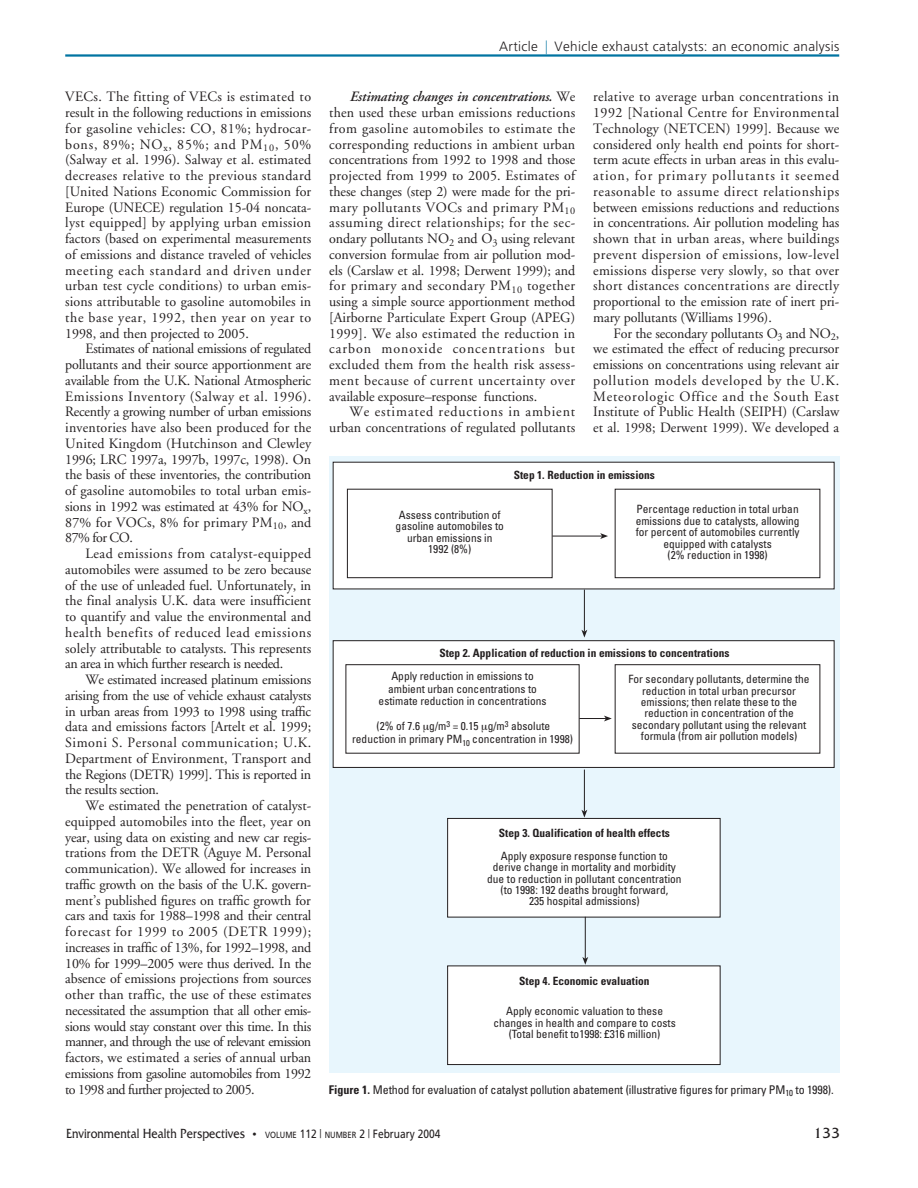
<style>
.page{position:relative;width:918px;height:1188px;background:#fff}
.page>*{position:absolute;margin:0;border:0;box-sizing:border-box;transform-origin:0 0}
.t1{font:15px "Friz Quadrata IT Cby BT";color:#231f20}
.t2{font:14.25px/15.8px "Adobe Garamond";letter-spacing:-.005em;color:#231f20;text-align:justify}
.t3{font:13.5px "Friz Quadrata IT Cby BT";color:#231f20;scale:.85 1}
.t4{font:300 13.5px "Frutiger";letter-spacing:.025em;color:#231f20}
.t5{font:condensed 12px "Univers";letter-spacing:-.01em;color:#231f20}
.t6{font:condensed 11.4px/11.4px "Univers";color:#231f20;text-align:center}
.t7{font:700 condensed 11.4px "Univers";color:#231f20}
.s1{font-size:18px;color:#0074a1}
.s2{font-weight:600;font-style:italic}
.s3{font-weight:700}
.s4{font-size:10.5px}
.s5{font-family:"Frutiger";font-size:9px}
.s6{font-family:"Frutiger";font-size:12px}
.s7{font-family:"Frutiger";font-weight:300;font-size:12px}
</style>
<div class="page">
<hr style="left:65px;top:54px;width:774px;height:3px;background:#0074a1">
<div style="left:329px;top:456px;width:510px;height:617px;background:#e8f6fd"></div>
<div style="left:333px;top:641px;width:501px;height:126px;background:#fff"></div>
<div style="left:333px;top:641px;width:501px;height:127px;border:1px solid #231f20"></div>
<div style="left:333px;top:462px;width:501px;height:127px;background:#fff"></div>
<div style="left:347px;top:489px;width:205px;height:89px;border:1px solid #231f20"></div>
<hr style="left:552px;top:536px;width:50px;height:1px;background:#231f20">
<svg style="left:600px;top:533px;width:8px;height:6px"></svg>
<div style="left:615px;top:489px;width:205px;height:89px;border:1px solid #231f20"></div>
<div style="left:448px;top:818px;width:272px;height:99px;background:#fff"></div>
<div style="left:447px;top:818px;width:273px;height:99px;border:1px solid #231f20"></div>
<div style="left:448px;top:966px;width:272px;height:99px;background:#fff"></div>
<div style="left:447px;top:966px;width:273px;height:99px;border:1px solid #231f20"></div>
<hr style="left:584px;top:770px;width:1px;height:42px;background:#231f20">
<svg style="left:581px;top:810px;width:6px;height:8px"></svg>
<hr style="left:584px;top:590px;width:1px;height:42px;background:#231f20">
<svg style="left:581px;top:630px;width:6px;height:8px"></svg>
<hr style="left:585px;top:917px;width:1px;height:42px;background:#231f20">
<svg style="left:582px;top:957px;width:6px;height:8px"></svg>
<svg style="left:579px;top:716px;width:33px;height:5px"></svg>
<p class="t2" style="left:65px;top:90px;width:248px">VECs. The fitting of VECs is estimated to result in the following reductions in emissions for gasoline vehicles: CO, 81%; hydrocar&shy;bons, 89%; NO<sub>x</sub>, 85%; and PM<sub>10</sub>, 50% (Salway et al. 1996). Salway et al. estimated decreases relative to the previous standard [United Nations Economic Commission for Europe (UNECE) regulation 15-04 noncata&shy;lyst equipped] by applying urban emission factors (based on experimental measurements of emissions and distance traveled of vehicles meeting each standard and driven under urban test cycle conditions) to urban emis&shy;sions attributable to gasoline automobiles in the base year, 1992, then year on year to 1998, and then projected to 2005.</p>
<p class="t2" style="left:65px;top:342px;width:248px;text-indent:20px">Estimates of national emissions of regulated pollutants and their source apportionment are available from the U.K. National Atmospheric Emissions Inventory (Salway et al. 1996).<br>Recently a growing number of urban emissions inventories have also been produced for the United Kingdom (Hutchinson and Clewley 1996; LRC 1997a, 1997b, 1997c, 1998). On the basis of these inventories, the contribution of gasoline automobiles to total urban emis&shy;sions in 1992 was estimated at 43% for NO<sub>x</sub>, 87% for VOCs, 8% for primary PM<sub>10</sub>, and 87% for CO.</p>
<p class="t2" style="left:65px;top:547px;width:248px;text-indent:20px">Lead emissions from catalyst-equipped automobiles were assumed to be zero because of the use of unleaded fuel. Unfortunately, in the final analysis U.K. data were insufficient to quantify and value the environmental and health benefits of reduced lead emissions solely attributable to catalysts. This represents an area in which further research is needed.</p>
<p class="t2" style="left:65px;top:673px;width:248px;text-indent:20px">We estimated increased platinum emissions arising from the use of vehicle exhaust catalysts in urban areas from 1993 to 1998 using traffic data and emissions factors [Artelt et al. 1999; Simoni S. Personal communication; U.K.<br>Department of Environment, Transport and the Regions (DETR) 1999]. This is reported in the results section.</p>
<p class="t2" style="left:65px;top:799px;width:248px;text-indent:20px">We estimated the penetration of catalyst&shy;equipped automobiles into the fleet, year on year, using data on existing and new car regis&shy;trations from the DETR (Aguye M. Personal communication). We allowed for increases in traffic growth on the basis of the U.K. govern&shy;ment’s published figures on traffic growth for cars and taxis for 1988–1998 and their central forecast for 1999 to 2005 (DETR 1999); increases in traffic of 13%, for 1992–1998, and 10% for 1999–2005 were thus derived. In the absence of emissions projections from sources other than traffic, the use of these estimates necessitated the assumption that all other emis&shy;sions would stay constant over this time. In this manner, and through the use of relevant emission factors, we estimated a series of annual urban emissions from gasoline automobiles from 1992 to 1998 and further projected to 2005.</p>
<p class="t4" style="left:499px;top:41px;width:341px">Article <span class="s1">|</span> Vehicle exhaust catalysts: an economic analysis</p>
<p class="t2" style="left:329px;top:90px;width:248px;text-indent:20px"><span class="s2">Estimating changes in concentrations.</span> We then used these urban emissions reductions from gasoline automobiles to estimate the corresponding reductions in ambient urban concentrations from 1992 to 1998 and those projected from 1999 to 2005. Estimates of these changes (step 2) were made for the pri&shy;mary pollutants VOCs and primary PM<sub>10 </sub>assuming direct relationships; for the sec&shy;ondary pollutants NO<sub>2</sub> and O<sub>3</sub> using relevant conversion formulae from air pollution mod&shy;els (Carslaw et al. 1998; Derwent 1999); and for primary and secondary PM<sub>10</sub> together using a simple source apportionment method [Airborne Particulate Expert Group (APEG)<br>1999]. We also estimated the reduction in carbon monoxide concentrations but excluded them from the health risk assess&shy;ment because of current uncertainty over available exposure–response functions.</p>
<p class="t2" style="left:329px;top:405px;width:247px;text-align:right">We estimated reductions in ambient urban concentrations of regulated pollutants</p>
<p class="t2" style="left:593px;top:90px;width:248px">relative to average urban concentrations in 1992 [National Centre for Environmental Technology (NETCEN) 1999]. Because we considered only health end points for short&shy;term acute effects in urban areas in this evalu&shy;ation, for primary pollutants it seemed reasonable to assume direct relationships between emissions reductions and reductions in concentrations. Air pollution modeling has shown that in urban areas, where buildings prevent dispersion of emissions, low-level emissions disperse very slowly, so that over short distances concentrations are directly proportional to the emission rate of inert pri&shy;mary pollutants (Williams 1996).</p>
<p class="t2" style="left:593px;top:326px;width:248px;text-indent:20px">For the secondary pollutants O<sub>3</sub> and NO<sub>2</sub>, we estimated the effect of reducing precursor emissions on concentrations using relevant air pollution models developed by the U.K.<br>Meteorologic Office and the South East Institute of Public Health (SEIPH) (Carslaw et al. 1998; Derwent 1999). We developed a</p>
<p class="t6" style="left:396px;top:510px;width:110px">Assess contribution of gasoline automobiles to urban emissions in<br>1992 (8%)</p>
<p class="t7" style="left:514px;top:471px;width:143px">Step 1. Reduction in emissions</p>
<p class="t6" style="left:636px;top:505px;width:166px">Percentage reduction in total urban emissions due to catalysts, allowing for percent of automobiles currently equipped with catalysts<br>(2% reduction in 1998)</p>
<p class="t7" style="left:439px;top:649px;width:292px">Step 2. Application of reduction in emissions to concentrations</p>
<p class="t6" style="left:379px;top:671px;width:169px;line-height:12.5px">Apply reduction in emissions to ambient urban concentrations to estimate reduction in concentrations</p>
<p class="t6" style="left:352px;top:721px;width:222px;line-height:12.5px">(2% of 7.6 g/m<sup>3</sup> = 0.15 g/m<sup>3</sup> absolute<br>reduction in primary PM<sub>10</sub> concentration in 1998)</p>
<p class="t6" style="left:629px;top:674px;width:183px">For secondary pollutants, determine the reduction in total urban precursor emissions; then relate these to the reduction in concentration of the secondary pollutant using the relevant formula (from air pollution models)</p>
<p class="t7" style="left:499px;top:829px;width:173px">Step 3. Qualification of health effects</p>
<p class="t6" style="left:487px;top:851px;width:196px">Apply exposure response function to derive change in mortality and morbidity due to reduction in pollutant concentration (to 1998: 192 deaths brought forward,<br>235 hospital admissions)</p>
<p class="t7" style="left:519px;top:977px;width:132px">Step 4. Economic evaluation</p>
<p class="t6" style="left:493px;top:1006px;width:184px">Apply economic valuation to these changes in health and compare to costs (Total benefit to1998: £316 million)</p>
<p class="t5" style="left:329px;top:1085px;width:506px"><span class="s3">Figure 1.</span> Method for evaluation of catalyst pollution abatement (illustrative figures for primary PM<sub>10</sub> to 1998).</p>
<p class="t3" style="left:66px;top:1128px;width:442px">Environmental Health Perspectives <span class="s4">•</span> <span class="s5">VOLUME</span> <span class="s6">112</span> <span class="s7">|</span> <span class="s5">NUMBER</span> <span class="s6">2</span> <span class="s7">|</span> <span class="s6">February 2004</span></p>
<p class="t1" style="left:813px;top:1127px;width:28px">133</p>
</div>
